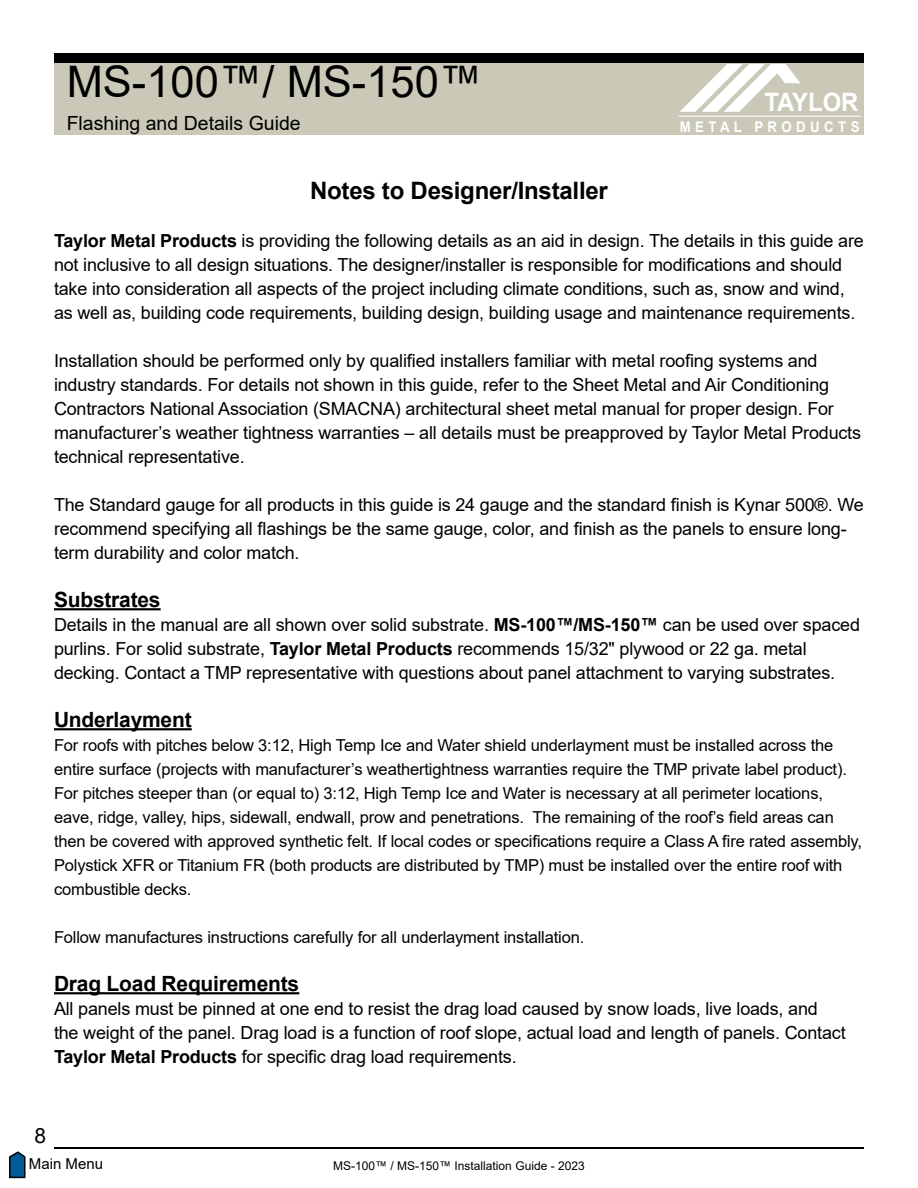
<style>
.page{position:relative;width:918px;height:1188px;background:#fff}
.page>*{position:absolute;margin:0;border:0;box-sizing:border-box;transform-origin:0 0}
.t1{font:43.5px "Arial";color:#000}
.t2{font:700 25.35px "Arial";color:#fff;scale:.94 1}
.t3{font:700 24px "Arial";letter-spacing:-.01em;color:#000}
.t4{font:700 21px "Arial";letter-spacing:-.01em;color:#000}
.t5{font:21px "Arial";color:#000}
.t6{font:19.5px "Arial";color:#000}
.t7{font:18px/24px "Arial";letter-spacing:-.01em;color:#000}
.t8{font:16.5px/24px "Arial";letter-spacing:-.01em;color:#000}
.t9{font:15px "Arial";color:#000}
.t10{font:700 14.7px "Arial";letter-spacing:.33em;color:#fff;scale:.9 1}
.t11{font:12px "Arial";color:#000}
.s1{font-weight:700}
</style>
<div class="page">
<div style="left:54px;top:53px;width:810px;height:9px;background:#000"></div>
<div style="left:54px;top:61px;width:810px;height:74px;background:#cac9b8"></div>
<svg style="left:681px;top:64px;width:119px;height:47px"></svg>
<hr style="left:679px;top:116px;width:182px;height:1px;background:#fff">
<hr style="left:54px;top:1147px;width:810px;height:1px;background:#000">
<svg style="left:9px;top:1151px;width:17px;height:28px"></svg>
<div style="left:54px;top:54px;width:810px;height:8px;background:#000"></div>
<hr style="left:54px;top:608px;width:107px;height:2px;background:#000">
<hr style="left:54px;top:728px;width:138px;height:2px;background:#000">
<hr style="left:54px;top:992px;width:245px;height:2px;background:#000">
<h1 class="t1" style="left:67px;top:52px;width:417px">MS-100™/ MS-150™</h1>
<p class="t6" style="left:67px;top:110px;width:236px">Flashing and Details Guide</p>
<h2 class="t2" style="left:764px;top:85px;width:102px">TAYLOR</h2>
<p class="t10" style="left:680px;top:117px;width:201px">METAL PRODUCTS</p>
<h3 class="t3" style="left:310px;top:174px;width:299px">Notes to Designer/Installer</h3>
<p class="t7" style="left:54px;top:229px;width:811px"><span class="s1">Taylor Metal Products</span> is providing the following details as an aid in design. The details in this guide are not inclusive to all design situations. The designer/installer is responsible for modifications and should take into consideration all aspects of the project including climate conditions, such as, snow and wind, as well as, building code requirements, building design, building usage and maintenance requirements.</p>
<p class="t7" style="left:54px;top:349px;width:809px">Installation should be performed only by qualified installers familiar with metal roofing systems and industry standards. For details not shown in this guide, refer to the Sheet Metal and Air Conditioning Contractors National Association (SMACNA) architectural sheet metal manual for proper design. For manufacturer’s weather tightness warranties – all details must be preapproved by Taylor Metal Products technical representative.</p>
<p class="t7" style="left:54px;top:493px;width:811px">The Standard gauge for all products in this guide is 24 gauge and the standard finish is Kynar 500®. We recommend specifying all flashings be the same gauge, color, and finish as the panels to ensure long&shy;term durability and color match.</p>
<p class="t4" style="left:54px;top:585px;width:108px">Substrates</p>
<p class="t7" style="left:54px;top:613px;width:808px">Details in the manual are all shown over solid substrate. <span class="s1">MS-100™/MS-150™</span> can be used over spaced purlins. For solid substrate, <span class="s1">Taylor Metal Products</span> recommends 15/32" plywood or 22 ga. metal decking. Contact a TMP representative with questions about panel attachment to varying substrates.</p>
<p class="t4" style="left:54px;top:705px;width:139px">Underlayment</p>
<p class="t8" style="left:54px;top:733px;width:810px">For roofs with pitches below 3:12, High Temp Ice and Water shield underlayment must be installed across the entire surface (projects with manufacturer’s weathertightness warranties require the TMP private label product).<br>For pitches steeper than (or equal to) 3:12, High Temp Ice and Water is necessary at all perimeter locations, eave, ridge, valley, hips, sidewall, endwall, prow and penetrations. The remaining of the roof’s field areas can then be covered with approved synthetic felt. If local codes or specifications require a Class A fire rated assembly, Polystick XFR or Titanium FR (both products are distributed by TMP) must be installed over the entire roof with combustible decks.</p>
<p class="t8" style="left:54px;top:925px;width:532px">Follow manufactures instructions carefully for all underlayment installation.</p>
<p class="t4" style="left:54px;top:969px;width:247px">Drag Load Requirements</p>
<p class="t7" style="left:54px;top:997px;width:793px">All panels must be pinned at one end to resist the drag load caused by snow loads, live loads, and the weight of the panel. Drag load is a function of roof slope, actual load and length of panels. Contact<br><span class="s1">Taylor Metal Products</span> for specific drag load requirements.</p>
<p class="t5" style="left:34px;top:1121px;width:13px">8</p>
<p class="t9" style="left:29px;top:1153px;width:76px">Main Menu</p>
<p class="t11" style="left:333px;top:1158px;width:253px">MS-100™ / MS-150™ Installation Guide - 2023</p>
</div>
